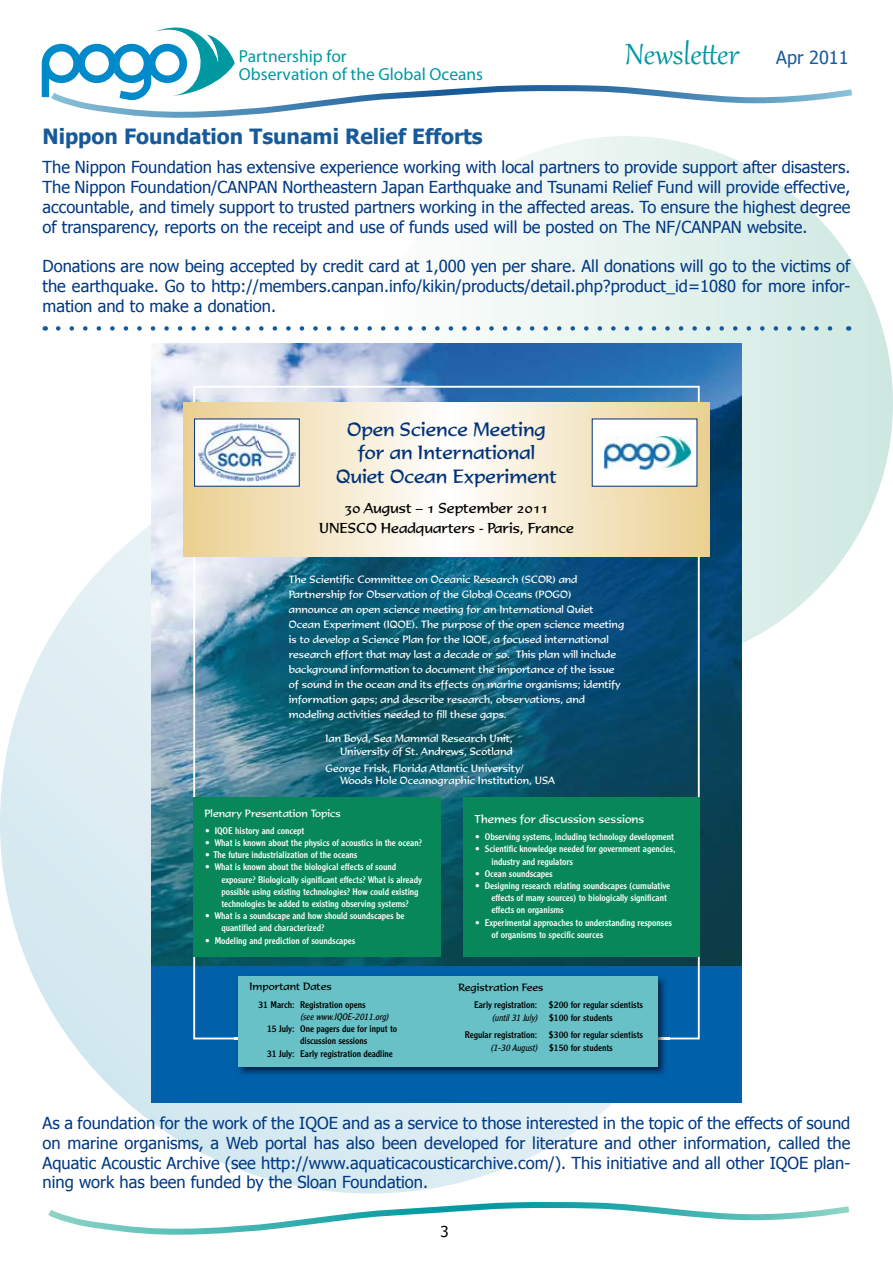
<style>
.page{position:relative;width:893px;height:1263px;background:#fff}
.page>*{position:absolute;margin:0;border:0;box-sizing:border-box;transform-origin:0 0}
.t1{font:36px "Gabriola";color:#0098a1}
.t2{font:700 21px "Tahoma";color:#175a9a}
.t3{font:18.75px/23.4px "Formal 436 BT";color:#00327b;text-align:center}
.t4{font:17.4px "Helvetica Neue";color:#0098a1}
.t5{font:16.5px/19.8px "Tahoma";color:#003882;text-align:justify}
.t6{font:15px "Tahoma";color:#000}
.t7{font:14.1px/20.7px "Formal 436 BT";color:#000;text-align:center}
.t8{font:11.25px "Formal 436 BT";color:#fff}
.t9{font:10.35px/15px "Formal 436 BT";color:#fff}
.t10{font:10.35px "Formal 436 BT";color:#000}
.t11{font:9.45px/12.1px "Clearface Gothic LH";color:#fff}
.t12{font:9.45px/12.1px "Clearface Gothic LH";color:#000;text-align:center}
.t13{font:italic 300 9.45px "Clearface Gothic LH";color:#000}
.s1{font-family:"Tahoma";font-size:18px;color:#175a9a}
.s2{font-weight:300;font-style:italic}
</style>
<div class="page">
<div style="left:359px;top:136px;width:534px;height:534px;background:linear-gradient(to right,#fff,#cfe8e1);border-radius:50%"></div>
<div style="left:0;top:452px;width:741px;height:741px;background:#daebf2;border-radius:50%"></div>
<svg style="left:48px;top:1202px;width:802px;height:33px"></svg>
<svg style="left:42px;top:27px;width:810px;height:91px"></svg>
<img style="left:151px;top:344px;width:591px;height:622px">
<div style="left:151px;top:966px;width:591px;height:137px;background:#0060aa"></div>
<svg style="left:183px;top:402px;width:527px;height:154px;background:#f6ebd1"></svg>
<div style="left:463px;top:797px;width:237px;height:160px;background:#088858"></div>
<div style="left:193px;top:797px;width:248px;height:160px;background:#088858"></div>
<img style="left:190px;top:414px;width:122px;height:85px">
<div style="left:195px;top:419px;width:104px;height:67px;background:#fff"></div>
<img style="left:198px;top:423px;width:98px;height:59px">
<div style="left:194px;top:419px;width:106px;height:67px;border:1px solid #00327b"></div>
<img style="left:588px;top:414px;width:121px;height:85px">
<div style="left:593px;top:419px;width:104px;height:67px;background:#fff"></div>
<img style="left:604px;top:437px;width:87px;height:32px">
<img style="left:234px;top:976px;width:436px;height:99px">
<img style="left:234px;top:1037px;width:435px;height:2px">
<div style="left:238px;top:977px;width:419px;height:90px;background:#67c1c6"></div>
<svg style="left:58px;top:326px;width:783px;height:5px"></svg>
<p class="t4" style="left:239px;top:46px;width:109px">Partnership for</p>
<h1 class="t1" style="left:625px;top:31px;width:225px">Newsletter <span class="s1">Apr 2011</span></h1>
<p class="t4" style="left:239px;top:63px;width:246px">Observation of the Global Oceans</p>
<p class="t2" style="left:43px;top:121px;width:442px">Nippon Foundation Tsunami Relief Efforts</p>
<p class="t5" style="left:43px;top:157px;width:809px">The Nippon Foundation has extensive experience working with local partners to provide support after disasters.<br>The Nippon Foundation/CANPAN Northeastern Japan Earthquake and Tsunami Relief Fund will provide effective, accountable, and timely support to trusted partners working in the affected areas. To ensure the highest degree of transparency, reports on the receipt and use of funds used will be posted on The NF/CANPAN website.</p>
<p class="t5" style="left:43px;top:256px;width:809px">Donations are now being accepted by credit card at 1,000 yen per share. All donations will go to the victims of the earthquake. Go to http://members.canpan.info/kikin/products/detail.php?product_id=1080 for more infor&shy;mation and to make a donation.</p>
<p class="t3" style="left:336px;top:417px;width:222px">Open Science Meeting for an International<br>Quiet Ocean Experiment</p>
<p class="t7" style="left:319px;top:497px;width:256px">30 August – 1 September 2011<br>UNESCO Headquarters - Paris, France</p>
<p class="t9" style="left:289px;top:572px;width:337px">The Scientific Committee on Oceanic Research (SCOR) and Partnership for Observation of the Global Oceans (POGO)<br>announce an open science meeting for an International Quiet Ocean Experiment (IQOE). The purpose of the open science meeting is to develop a Science Plan for the IQOE, a focused international research effort that may last a decade or so. This plan will include background information to document the importance of the issue of sound in the ocean and its effects on marine organisms; identify information gaps; and describe research, observations, and modeling activities needed to fill these gaps.</p>
<p class="t9" style="left:325px;top:732px;width:189px;line-height:12.5px;text-align:right">Ian Boyd, Sea Mammal Research Unit,<br>University of St. Andrews, Scotland</p>
<p class="t9" style="left:340px;top:762px;width:217px;line-height:12.5px;text-indent:-14px">George Frisk, Florida Atlantic University/<br>Woods Hole Oceanographic Institution, USA</p>
<p class="t9" style="left:205px;top:806px;width:138px">Plenary Presentation Topics</p>
<p class="t11" style="left:205px;top:824px;width:100px">• IQOE history and concept</p>
<p class="t11" style="left:205px;top:836px;width:218px">• What is known about the physics of acoustics in the ocean?</p>
<p class="t11" style="left:205px;top:849px;width:154px">• The future industrialization of the oceans</p>
<p class="t11" style="left:221px;top:861px;width:202px;text-indent:-16px">• What is known about the biological effects of sound exposure? Biologically significant effects? What is already possible using existing technologies? How could existing technologies be added to existing observing systems?</p>
<p class="t11" style="left:221px;top:910px;width:185px;text-indent:-16px">• What is a soundscape and how should soundscapes be quantified and characterized?</p>
<p class="t11" style="left:205px;top:934px;width:152px">• Modeling and prediction of soundscapes</p>
<p class="t10" style="left:250px;top:980px;width:84px">Important Dates</p>
<p class="t12" style="left:258px;top:998px;width:109px">31 March: Registration opens</p>
<p class="t13" style="left:300px;top:1011px;width:90px">(see www.IQOE-2011.org)</p>
<p class="t12" style="left:267px;top:1023px;width:132px">15 July: One pagers due for input to discussion sessions<br>31 July: Early registration deadline</p>
<p class="t8" style="left:475px;top:812px;width:171px">Themes for discussion sessions</p>
<p class="t11" style="left:475px;top:831px;width:200px">• Observing systems, including technology development</p>
<p class="t11" style="left:491px;top:843px;width:185px;text-indent:-16px">• Scientific knowledge needed for government agencies, industry and regulators</p>
<p class="t11" style="left:475px;top:867px;width:79px">• Ocean soundscapes</p>
<p class="t11" style="left:491px;top:879px;width:180px;text-indent:-16px">• Designing research relating soundscapes (cumulative effects of many sources) to biologically significant effects on organisms</p>
<p class="t11" style="left:491px;top:916px;width:182px;text-indent:-16px">• Experimental approaches to understanding responses of organisms to specific sources</p>
<p class="t10" style="left:458px;top:980px;width:86px">Registration Fees</p>
<p class="t12" style="left:492px;top:999px;width:152px;text-align:left;text-indent:-18px">Early registration: $200 for regular scientists <span class="s2">(until31July)</span> $100 for students</p>
<p class="t12" style="left:465px;top:1029px;width:180px">Regular registration: $300 for regular scientists <span class="s2">(1-30August)</span> $150 for students</p>
<p class="t5" style="left:43px;top:1112px;width:809px">As a foundation for the work of the IQOE and as a service to those interested in the topic of the effects of sound on marine organisms, a Web portal has also been developed for literature and other information, called the Aquatic Acoustic Archive (see http://www.aquaticacousticarchive.com/). This initiative and all other IQOE plan&shy;ning work has been funded by the Sloan Foundation.</p>
<p class="t6" style="left:440px;top:1221px;width:10px">3</p>
</div>
